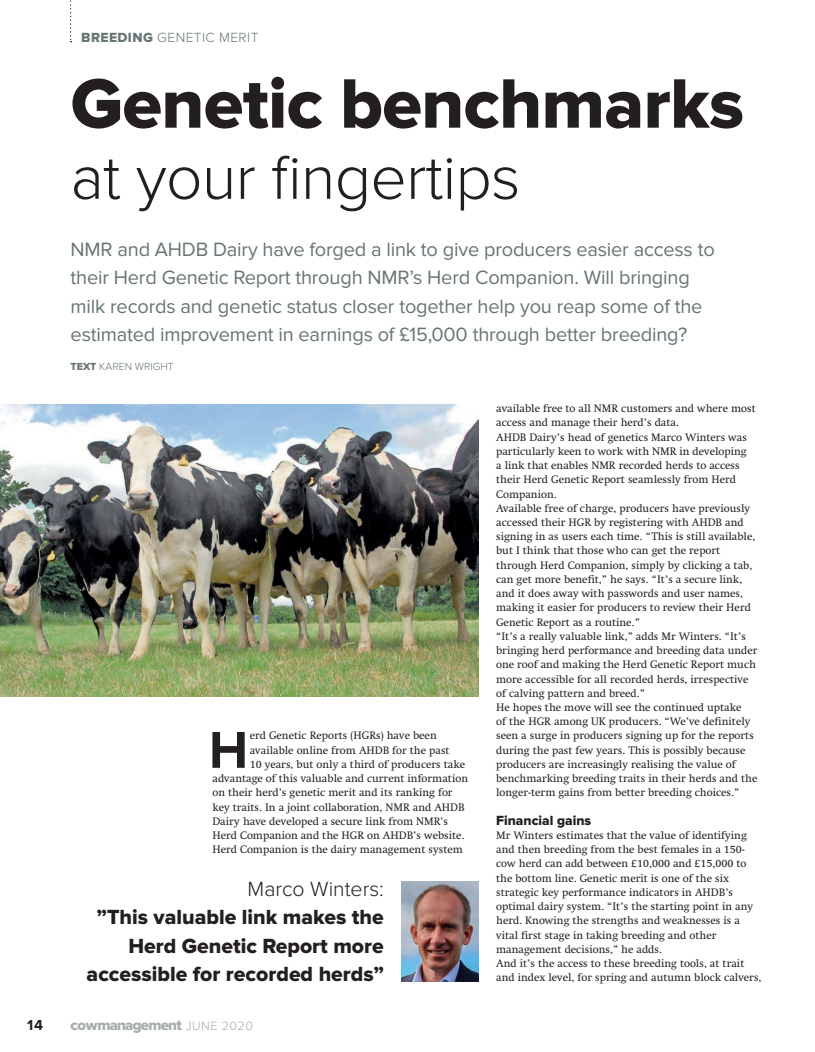
<style>
.page{position:relative;width:815px;height:1052px;background:#fff}
.page>*{position:absolute;margin:0;border:0;box-sizing:border-box;transform-origin:0 0}
.t1{font:72.5px "Proxima Nova Extrabld";letter-spacing:-.01em;color:#231f20}
.t2{font:300 63.75px "Proxima Nova";letter-spacing:-.01em;color:#231f20}
.t3{font:700 53.62px "Proxima Nova";color:#231f20}
.t4{font:21.25px/28.4px "Proxima Nova Extrabld";color:#231f20;text-align:right}
.t5{font:300 21.25px "Proxima Nova";color:#231f20}
.t6{font:20px/28.5px "Proxima Nova";letter-spacing:-.01em;color:#687575}
.t7{font:15px "Proxima Nova Extrabld";letter-spacing:-.05em;color:#a6acac}
.t8{font:700 15px "Proxima Nova";color:#231f20}
.t9{font:300 13.75px "Proxima Nova";letter-spacing:.03em;color:#687575}
.t10{font:13.75px "Proxima Nova Extrabld";color:#231f20}
.t11{font:11px/14.2px "Swift LT Pro";color:#231f20}
.t12{font:300 10.62px "Proxima Nova";color:#687575}
.s1{font-family:"Proxima Nova Extrabld";font-weight:400}
.s2{font-family:"Proxima Nova";font-weight:300;font-size:12.5px}
</style>
<div class="page">
<img style="left:0;top:405px;width:478px;height:292px">
<img style="left:401px;top:881px;width:77px;height:100px">
<svg style="left:70px;top:0;width:2px;height:42px"></svg>
<p class="t9" style="left:81px;top:30px;width:179px"><span class="s1">BREEDING</span> GENETIC MERIT</p>
<h1 class="t1" style="left:71px;top:62px;width:674px">Genetic benchmarks</h1>
<h2 class="t2" style="left:71px;top:141px;width:451px">at your fingertips</h2>
<p class="t6" style="left:71px;top:235px;width:645px">NMR and AHDB Dairy have forged a link to give producers easier access to their Herd Genetic Report through NMR’s Herd Companion. Will bringing milk records and genetic status closer together help you reap some of the estimated improvement in earnings of £15,000 through better breeding?</p>
<p class="t12" style="left:71px;top:360px;width:105px"><span class="s1">TEXT</span> KAREN WRIGHT</p>
<h3 class="t3" style="left:209px;top:719px;width:41px">H</h3>
<p class="t11" style="left:250px;top:728px;width:188px">erd Genetic Reports (HGRs) have been</p>
<p class="t11" style="left:250px;top:743px;width:201px">available online from AHDB for the past</p>
<p class="t11" style="left:250px;top:757px;width:217px">10 years, but only a third of producers take</p>
<p class="t11" style="left:212px;top:771px;width:257px">advantage of this valuable and current information</p>
<p class="t11" style="left:212px;top:785px;width:242px">on their herd’s genetic merit and its ranking for</p>
<p class="t11" style="left:212px;top:799px;width:254px">key traits. In a joint collaboration, NMR and AHDB</p>
<p class="t11" style="left:212px;top:814px;width:237px">Dairy have developed a secure link from NMR’s</p>
<p class="t11" style="left:212px;top:828px;width:253px">Herd Companion and the HGR on AHDB’s website.</p>
<p class="t11" style="left:212px;top:842px;width:252px">Herd Companion is the dairy management system</p>
<h3 class="t5" style="left:247px;top:876px;width:138px">Marco Winters:</h3>
<h3 class="t4" style="left:87px;top:903px;width:298px">”This valuable link makes the<br>Herd Genetic Report more accessible for recorded herds”</h3>
<h3 class="t8" style="left:27px;top:1016px;width:17px">14</h3>
<h3 class="t7" style="left:71px;top:1016px;width:184px">cowmanagement <span class="s2">JUNE 2020</span></h3>
<p class="t11" style="left:496px;top:401px;width:263px">available free to all NMR customers and where most access and manage their herd’s data.<br>AHDB Dairy’s head of genetics Marco Winters was particularly keen to work with NMR in developing<br>a link that enables NMR recorded herds to access their Herd Genetic Report seamlessly from Herd Companion.<br>Available free of charge, producers have previously accessed their HGR by registering with AHDB and signing in as users each time. “This is still available, but I think that those who can get the report through Herd Companion, simply by clicking a tab, can get more benefit,” he says. “It’s a secure link, and it does away with passwords and user names, making it easier for producers to review their Herd Genetic Report as a routine.”<br>“It’s a really valuable link,” adds Mr Winters. “It’s bringing herd performance and breeding data under one roof and making the Herd Genetic Report much more accessible for all recorded herds, irrespective of calving pattern and breed.”<br>He hopes the move will see the continued uptake<br>of the HGR among UK producers. “We’ve definitely seen a surge in producers signing up for the reports during the past few years. This is possibly because producers are increasingly realising the value of benchmarking breeding traits in their herds and the longer-term gains from better breeding choices.”</p>
<p class="t10" style="left:496px;top:812px;width:96px">Financial gains</p>
<p class="t11" style="left:496px;top:828px;width:267px">Mr Winters estimates that the value of identifying and then breeding from the best females in a 150- cow herd can add between £10,000 and £15,000 to the bottom line. Genetic merit is one of the six strategic key performance indicators in AHDB’s optimal dairy system. “It’s the starting point in any herd. Knowing the strengths and weaknesses is a vital first stage in taking breeding and other management decisions,” he adds.<br>And it’s the access to these breeding tools, at trait and index level, for spring and autumn block calvers,</p>
</div>
